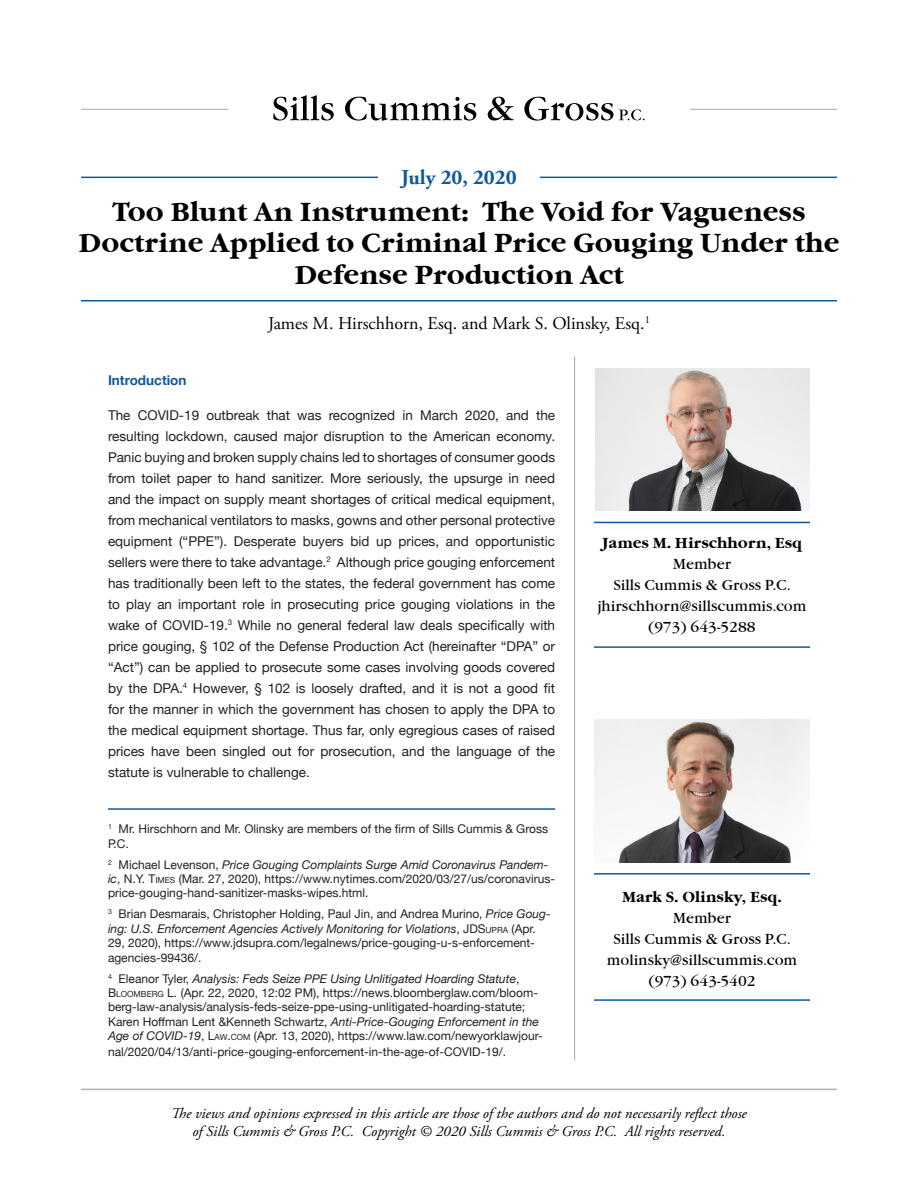
<style>
.page{position:relative;width:918px;height:1188px;background:#fff}
.page>*{position:absolute;margin:0;border:0;box-sizing:border-box;transform-origin:0 0}
.t1{font:700 27px/31.5px "Garamond Itc TEE";color:#000;text-align:center}
.t2{font:700 21px "Adobe Garamond Pro";color:#10589c}
.t3{font:18px "Adobe Garamond Pro";color:#000}
.t4{font:italic 15px/18px "Adobe Garamond Pro";color:#000;text-align:center}
.t5{font:15px "Garamond Itc TEE";color:#000}
.t6{font:700 15px "Garamond Itc TEE";color:#000}
.t7{font:13.5px/21px "Helvetica Neue";color:#231f20;text-align:justify}
.t8{font:700 13.5px "Helvetica Neue";color:#10589c}
.t9{font:12px/14.4px "Helvetica Neue";color:#231f20}
.s1{font-style:italic}
.s2{font-style:inherit}
.s3{font-size:8.4px}
</style>
<div class="page">
<hr style="left:574px;top:356px;width:1px;height:705px;background:#adb2b5">
<img style="left:596px;top:368px;width:214px;height:143px">
<hr style="left:594px;top:522px;width:216px;height:1px;background:#10589c">
<hr style="left:594px;top:646px;width:216px;height:2px;background:#10589c">
<img style="left:594px;top:720px;width:216px;height:142px">
<hr style="left:594px;top:873px;width:216px;height:2px;background:#10589c">
<hr style="left:594px;top:999px;width:216px;height:2px;background:#10589c">
<svg style="left:273px;top:95px;width:372px;height:26px"></svg>
<hr style="left:81px;top:109px;width:147px;height:1px;background:#adb2b5">
<hr style="left:690px;top:109px;width:147px;height:1px;background:#adb2b5">
<hr style="left:81px;top:177px;width:756px;height:1px;background:#10589c">
<hr style="left:81px;top:300px;width:756px;height:2px;background:#10589c">
<hr style="left:81px;top:1089px;width:756px;height:1px;background:#adb2b5">
<div style="left:378px;top:167px;width:162px;height:18px;background:#fff"></div>
<hr style="left:108px;top:808px;width:447px;height:2px;background:#10589c">
<p class="t2" style="left:401px;top:165px;width:117px">July 20, 2020</p>
<p class="t1" style="left:113px;top:196px;width:694px">Too Blunt An Instrument: The Void for Vagueness</p>
<p class="t1" style="left:79px;top:228px;width:762px">Doctrine Applied to Criminal Price Gouging Under the<br>Defense Production Act</p>
<p class="t3" style="left:268px;top:312px;width:383px">James M. Hirschhorn, Esq. and Mark S. Olinsky, Esq.<sup>1</sup></p>
<p class="t8" style="left:108px;top:370px;width:80px">Introduction</p>
<p class="t7" style="left:108px;top:405px;width:449px">The COVID-19 outbreak that was recognized in March 2020, and the resulting lockdown, caused major disruption to the American economy.<br>Panic buying and broken supply chains led to shortages of consumer goods from toilet paper to hand sanitizer. More seriously, the upsurge in need and the impact on supply meant shortages of critical medical equipment, from mechanical ventilators to masks, gowns and other personal protective equipment (“PPE”). Desperate buyers bid up prices, and opportunistic sellers were there to take advantage.<sup>2</sup> Although price gouging enforcement has traditionally been left to the states, the federal government has come to play an important role in prosecuting price gouging violations in the wake of COVID-19.<sup>3</sup> While no general federal law deals specifically with price gouging, § 102 of the Defense Production Act (hereinafter “DPA” or “Act”) can be applied to prosecute some cases involving goods covered by the DPA.<sup>4</sup> However, § 102 is loosely drafted, and it is not a good fit for the manner in which the government has chosen to apply the DPA to the medical equipment shortage. Thus far, only egregious cases of raised prices have been singled out for prosecution, and the language of the statute is vulnerable to challenge.</p>
<p class="t9" style="left:108px;top:822px;width:442px"><sup>1</sup> Mr. Hirschhorn and Mr. Olinsky are members of the firm of Sills Cummis &amp; Gross<br>P.C.</p>
<p class="t9" style="left:108px;top:858px;width:449px"><sup>2</sup> Michael Levenson, <span class="s1">Price Gouging Complaints Surge Amid Coronavirus Pandem&shy;ic</span>, <span class="s2">N.Y. T</span><span class="s3">IMES</span> (Mar. 27, 2020), https://www.nytimes.com/2020/03/27/us/coronavirus&shy;price-gouging-hand-sanitizer-masks-wipes.html.</p>
<p class="t9" style="left:108px;top:908px;width:444px"><sup>3</sup> Brian Desmarais, Christopher Holding, Paul Jin, and Andrea Murino, <span class="s1">Price Goug&shy;ing: U.S. Enforcement Agencies Actively Monitoring for Violations</span>, <span class="s2">JDS</span><span class="s3">UPRA</span> (Apr.<br>29, 2020), https://www.jdsupra.com/legalnews/price-gouging-u-s-enforcement&shy;agencies-99436/.</p>
<p class="t9" style="left:108px;top:972px;width:436px"><sup>4</sup> Eleanor Tyler, <span class="s1">Analysis: Feds Seize PPE Using Unlitigated Hoarding Statute</span>, <span class="s2">B</span><span class="s3">LOOMBERG</span> <span class="s2">L.</span> (Apr. 22, 2020, 12:02 PM), https://news.bloomberglaw.com/bloom&shy;berg-law-analysis/analysis-feds-seize-ppe-using-unlitigated-hoarding-statute; Karen Hoffman Lent &amp;Kenneth Schwartz, <span class="s1">Anti-Price-Gouging Enforcement in the Age of COVID-19</span>, <span class="s2">L</span><span class="s3">AW</span><span class="s2">.</span><span class="s3">COM</span> (Apr. 13, 2020), https://www.law.com/newyorklawjour-</p>
<p class="t9" style="left:108px;top:1046px;width:400px">nal/2020/04/13/anti-price-gouging-enforcement-in-the-age-of-COVID-19/.</p>
<p class="t6" style="left:602px;top:534px;width:202px">James M. Hirschhorn, Esq</p>
<p class="t5" style="left:673px;top:555px;width:60px">Member</p>
<p class="t5" style="left:613px;top:576px;width:179px">Sills Cummis &amp; Gross P.C.</p>
<p class="t5" style="left:598px;top:597px;width:210px">jhirschhorn@sillscummis.com</p>
<p class="t5" style="left:648px;top:618px;width:109px">(973) 643-5288</p>
<p class="t6" style="left:622px;top:888px;width:161px">Mark S. Olinsky, Esq.</p>
<p class="t5" style="left:673px;top:909px;width:60px">Member</p>
<p class="t5" style="left:613px;top:930px;width:179px">Sills Cummis &amp; Gross P.C.</p>
<p class="t5" style="left:607px;top:951px;width:192px">molinsky@sillscummis.com</p>
<p class="t5" style="left:648px;top:972px;width:109px">(973) 643-5402</p>
<p class="t4" style="left:171px;top:1105px;width:577px">The views and opinions expressed in this article are those of the authors and do not necessarily reflect those of Sills Cummis &amp; Gross P.C. Copyright © 2020 Sills Cummis &amp; Gross P.C. All rights reserved.</p>
</div>
